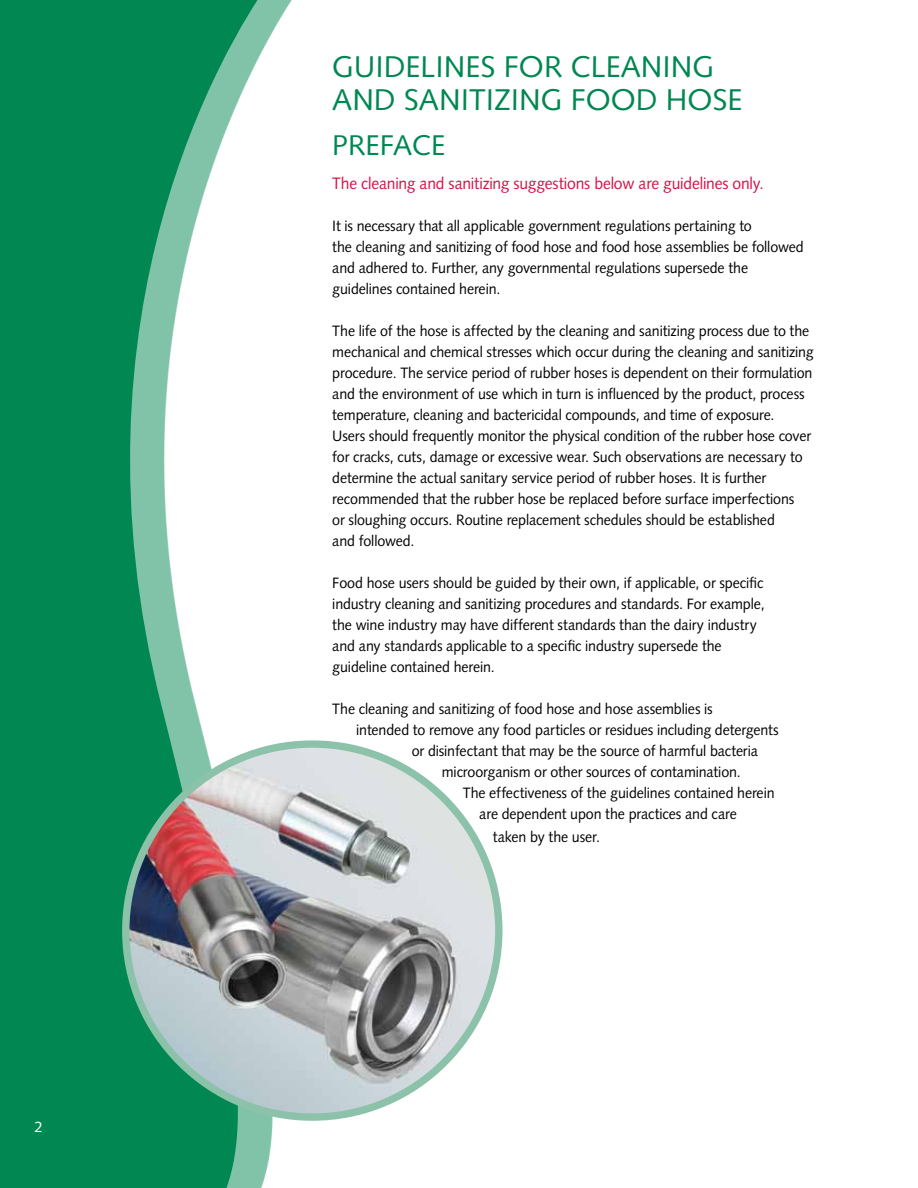
<style>
.page{position:relative;width:918px;height:1188px;background:#fff}
.page>*{position:absolute;margin:0;border:0;box-sizing:border-box;transform-origin:0 0}
.t1{font:30px/33px "Syntax LT Std";color:#008752}
.t2{font:28.5px "Syntax LT Std";color:#008752}
.t3{font:16.5px "Syntax LT Std";letter-spacing:-.01em;color:#d31245;scale:.95 1}
.t4{font:15px/21px "Syntax LT Std";letter-spacing:-.01em;color:#000;scale:.95 1}
.t5{font:15px "Syntax LT Std";color:#fff}
</style>
<div class="page">
<svg style="left:0;top:0;width:266px;height:1188px;fill:#008752"></svg>
<img style="left:126px;top:744px;width:373px;height:373px;border-radius:187px">
<p class="t5" style="left:35px;top:1118px;width:10px">2</p>
<h1 class="t1" style="left:332px;top:50px;width:395px">GU IDELINES FOR CLEANING<br>AND SANITIZING FOOD HOSE</h1>
<h2 class="t2" style="left:332px;top:128px;width:111px">PREFACE</h2>
<p class="t3" style="left:332px;top:174px;width:456px">The cleaning and sanitizing suggestions below are guidelines only.</p>
<p class="t4" style="left:332px;top:215px;width:498px">It is necessary that all applicable government regulations pertaining to<br>the cleaning and sanitizing of food hose and food hose assemblies be followed and adhered to. Further, any governmental regulations supersede the guidelines contained herein.</p>
<p class="t4" style="left:332px;top:320px;width:508px">The life of the hose is affected by the cleaning and sanitizing process due to the mechanical and chemical stresses which occur during the cleaning and sanitizing procedure. The service period of rubber hoses is dependent on their formulation and the environment of use which in turn is influenced by the product, process temperature, cleaning and bactericidal compounds, and time of exposure.<br>Users should frequently monitor the physical condition of the rubber hose cover for cracks, cuts, damage or excessive wear. Such observations are necessary to determine the actual sanitary service period of rubber hoses. It is further recommended that the rubber hose be replaced before surface imperfections<br>or sloughing occurs. Routine replacement schedules should be established<br>and followed.</p>
<p class="t4" style="left:332px;top:572px;width:457px">Food hose users should be guided by their own, if applicable, or specific industry cleaning and sanitizing procedures and standards. For example, the wine industry may have different standards than the dairy industry and any standards applicable to a specific industry supersede the guideline contained herein.</p>
<p class="t4" style="left:332px;top:698px;width:402px">The cleaning and sanitizing of food hose and hose assemblies is</p>
<p class="t4" style="left:356px;top:719px;width:446px">intended to remove any food particles or residues including detergents</p>
<p class="t4" style="left:412px;top:740px;width:366px">or disinfectant that may be the source of harmful bacteria</p>
<p class="t4" style="left:442px;top:761px;width:316px">microorganism or other sources of contamination.</p>
<p class="t4" style="left:463px;top:782px;width:330px">The effectiveness of the guidelines contained herein</p>
<p class="t4" style="left:479px;top:803px;width:273px">are dependent upon the practices and care</p>
<p class="t4" style="left:493px;top:826px;width:114px">taken by the user.</p>
</div>
